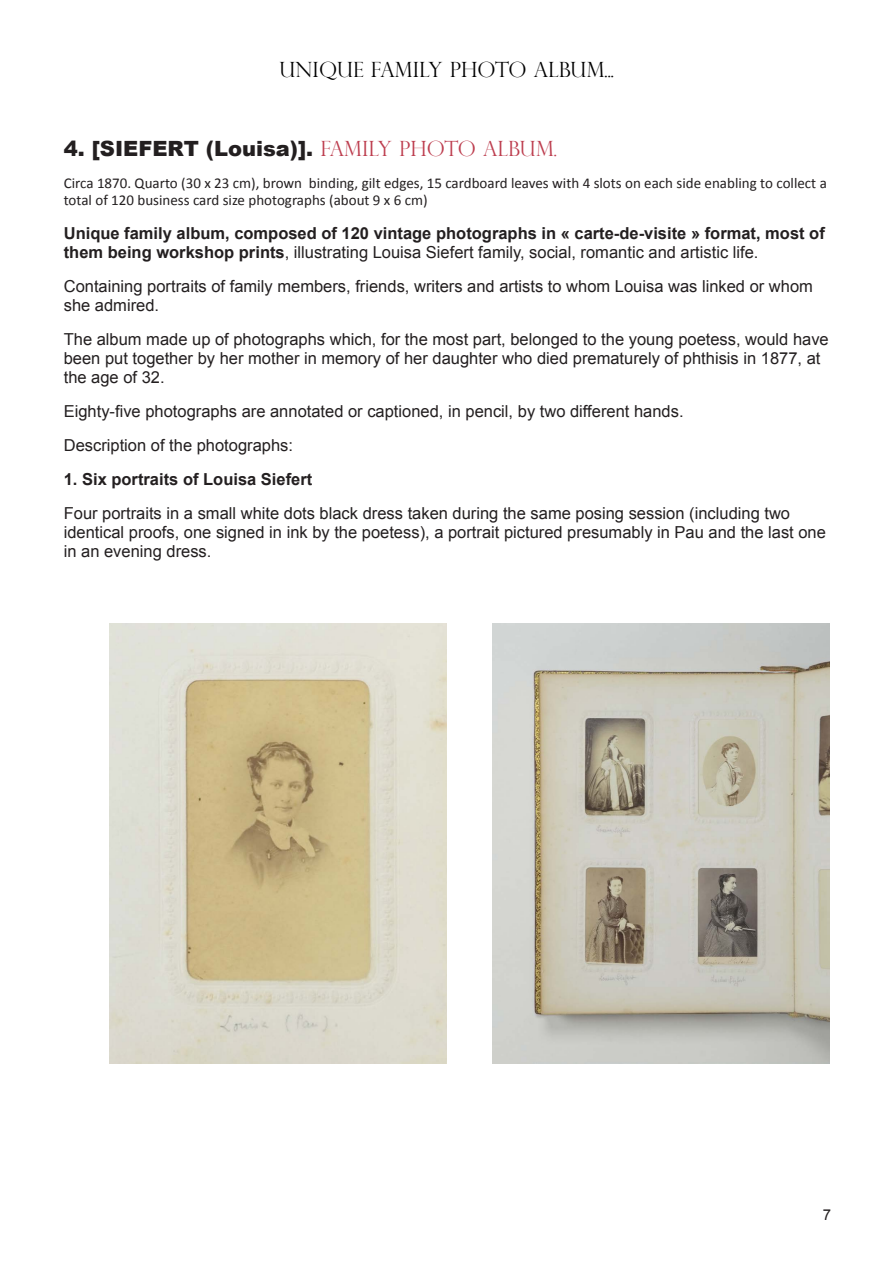
<style>
.page{position:relative;width:893px;height:1263px;background:#fff}
.page>*{position:absolute;margin:0;border:0;box-sizing:border-box;transform-origin:0 0}
.t1{font:900 21px "Arial";color:#231f20}
.t2{font:300 21px "Perpetua Titling";color:#000}
.t3{font:16.5px/18.9px "Arial";color:#231f20}
.t4{font:700 16.5px/19px "Arial";color:#231f20}
.t5{font:15px/17.2px "Calibri";color:#231f20}
.t6{font:15px "Arial";color:#231f20}
.s1{font-family:"Perpetua Titling";font-weight:300;color:#bd3e4f}
.s2{font-weight:400}
</style>
<div class="page">
<img style="left:492px;top:624px;width:337px;height:439px">
<img style="left:110px;top:624px;width:336px;height:439px">
<p class="t2" style="left:279px;top:57px;width:336px">UNIQUE FAMILY PHOTO ALBUM...</p>
<p class="t1" style="left:64px;top:133px;width:495px">4. [SIEFERT (Louisa)]. <span class="s1">FAMILY PHOTO ALBUM.</span></p>
<p class="t5" style="left:64px;top:174px;width:765px">Circa 1870. Quarto (30 x 23 cm), brown binding, gilt edges, 15 cardboard leaves with 4 slots on each side enabling to collect a total of 120 business card size photographs (about 9 x 6 cm)</p>
<p class="t4" style="left:64px;top:224px;width:763px">Unique family album, composed of 120 vintage photographs in « carte-de-visite » format, most of them being workshop prints<span class="s2">, illustrating Louisa Siefert family, social, romantic and artistic life.</span></p>
<p class="t3" style="left:64px;top:277px;width:751px">Containing portraits of family members, friends, writers and artists to whom Louisa was linked or whom she admired.</p>
<p class="t3" style="left:64px;top:330px;width:766px">The album made up of photographs which, for the most part, belonged to the young poetess, would have been put together by her mother in memory of her daughter who died prematurely of phthisis in 1877, at the age of 32.</p>
<p class="t3" style="left:64px;top:402px;width:621px">Eighty-five photographs are annotated or captioned, in pencil, by two different hands.</p>
<p class="t3" style="left:64px;top:436px;width:231px">Description of the photographs:</p>
<p class="t4" style="left:64px;top:470px;width:250px">1. Six portraits of Louisa Siefert</p>
<p class="t3" style="left:64px;top:504px;width:764px">Four portraits in a small white dots black dress taken during the same posing session (including two identical proofs, one signed in ink by the poetess), a portrait pictured presumably in Pau and the last one in an evening dress.</p>
<p class="t6" style="left:823px;top:1205px;width:10px">7</p>
</div>
